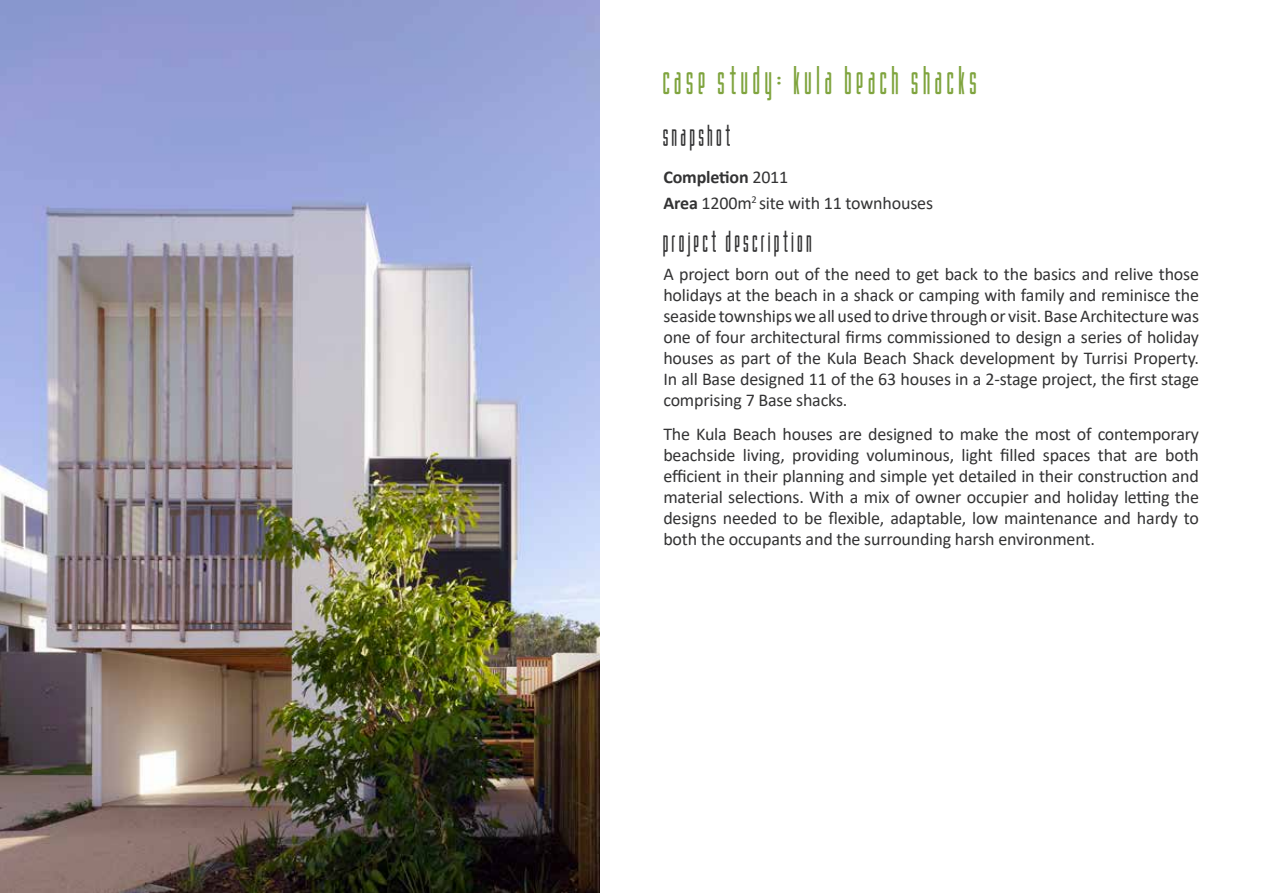
<style>
.page{position:relative;width:1263px;height:893px;background:#fff}
.page>*{position:absolute;margin:0;border:0;box-sizing:border-box;transform-origin:0 0}
.t1{font:36px "Fake Plastic";letter-spacing:.1em;color:#7fa43e}
.t2{font:27px "Fake Plastic";letter-spacing:.1em;color:#333334}
.t3{font:18px/21px "Calibri";letter-spacing:-.01em;color:#333334;text-align:justify}
.s1{font-weight:700}
</style>
<div class="page">
<img style="left:0;top:0;width:600px;height:893px">
<h1 class="t1" style="left:663px;top:64px;width:316px">case study: kula beach shacks</h1>
<h2 class="t2" style="left:663px;top:124px;width:70px">snapshot</h2>
<p class="t3" style="left:663px;top:164px;width:271px;line-height:25.2px"><span class="s1">Completion</span> 2011<br><span class="s1">Area</span> 1200m<sup>2</sup> site with 11 townhouses</p>
<h2 class="t2" style="left:663px;top:229px;width:151px">project description</h2>
<p class="t3" style="left:663px;top:263px;width:537px">A project born out of the need to get back to the basics and relive those holidays at the beach in a shack or camping with family and reminisce the seaside townships we all used to drive through or visit. Base Architecture was one of four architectural firms commissioned to design a series of holiday houses as part of the Kula Beach Shack development by Turrisi Property.<br>In all Base designed 11 of the 63 houses in a 2-stage project, the first stage comprising 7 Base shacks.</p>
<p class="t3" style="left:663px;top:423px;width:537px">The Kula Beach houses are designed to make the most of contemporary beachside living, providing voluminous, light filled spaces that are both efficient in their planning and simple yet detailed in their construction and material selections. With a mix of owner occupier and holiday letting the designs needed to be flexible, adaptable, low maintenance and hardy to both the occupants and the surrounding harsh environment.</p>
</div>
